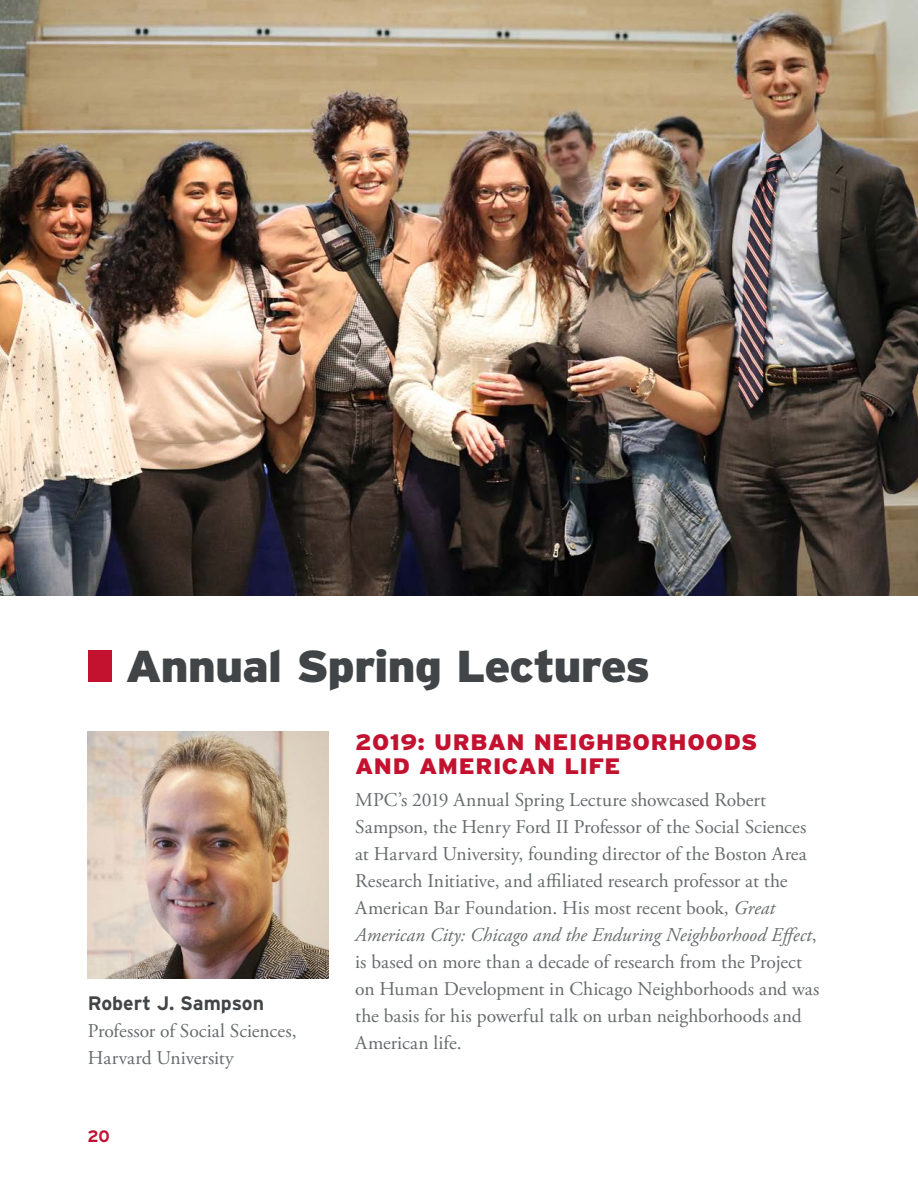
<style>
.page{position:relative;width:918px;height:1188px;background:#fff}
.page>*{position:absolute;margin:0;border:0;box-sizing:border-box;transform-origin:0 0}
.t1{font:900 44.7px "Interstate";letter-spacing:-.025em;color:#414547;scale:1.08 1}
.subtitle{font:900 22.35px/24px "Interstate";letter-spacing:.02em;color:#c3122f;scale:1.08 1}
.Body{font:19.5px/27px "Adobe Garamond Pro";color:#676a6c}
.subsubs{font:700 19.5px "Interstate";color:#414547}
.t2{font:700 16.5px "Interstate";color:#c3122f}
.s1{font-style:italic}
</style>
<div class="page">
<div style="left:88px;top:651px;width:24px;height:31px;background:#c3122f"></div>
<img style="left:0;top:0;width:918px;height:595px">
<img style="left:88px;top:731px;width:240px;height:248px">
<p class="t1" style="left:125px;top:641px;width:488px">Annual Spring Lectures</p>
<p class="subsubs" style="left:88px;top:992px;width:178px">Robert J. Sampson</p>
<p class="Body" style="left:88px;top:1018px;width:210px">Professor of Social Sciences,<br>Harvard University</p>
<p class="t2" style="left:87px;top:1127px;width:24px">20</p>
<p class="subtitle" style="left:355px;top:730px;width:374px">2019: URBAN NEIGHBORHOODS<br>AND AMERICAN LIFE</p>
<p class="Body" style="left:355px;top:787px;width:466px">MPC’s 2019 Annual Spring Lecture showcased Robert Sampson, the Henry Ford II Professor of the Social Sciences at Harvard University, founding director of the Boston Area Research Initiative, and affiliated research professor at the American Bar Foundation. His most recent book, <span class="s1">Great American City: Chicago and the Enduring Neighborhood Effect</span>, is based on more than a decade of research from the Project on Human Development in Chicago Neighborhoods and was the basis for his powerful talk on urban neighborhoods and American life.</p>
</div>
